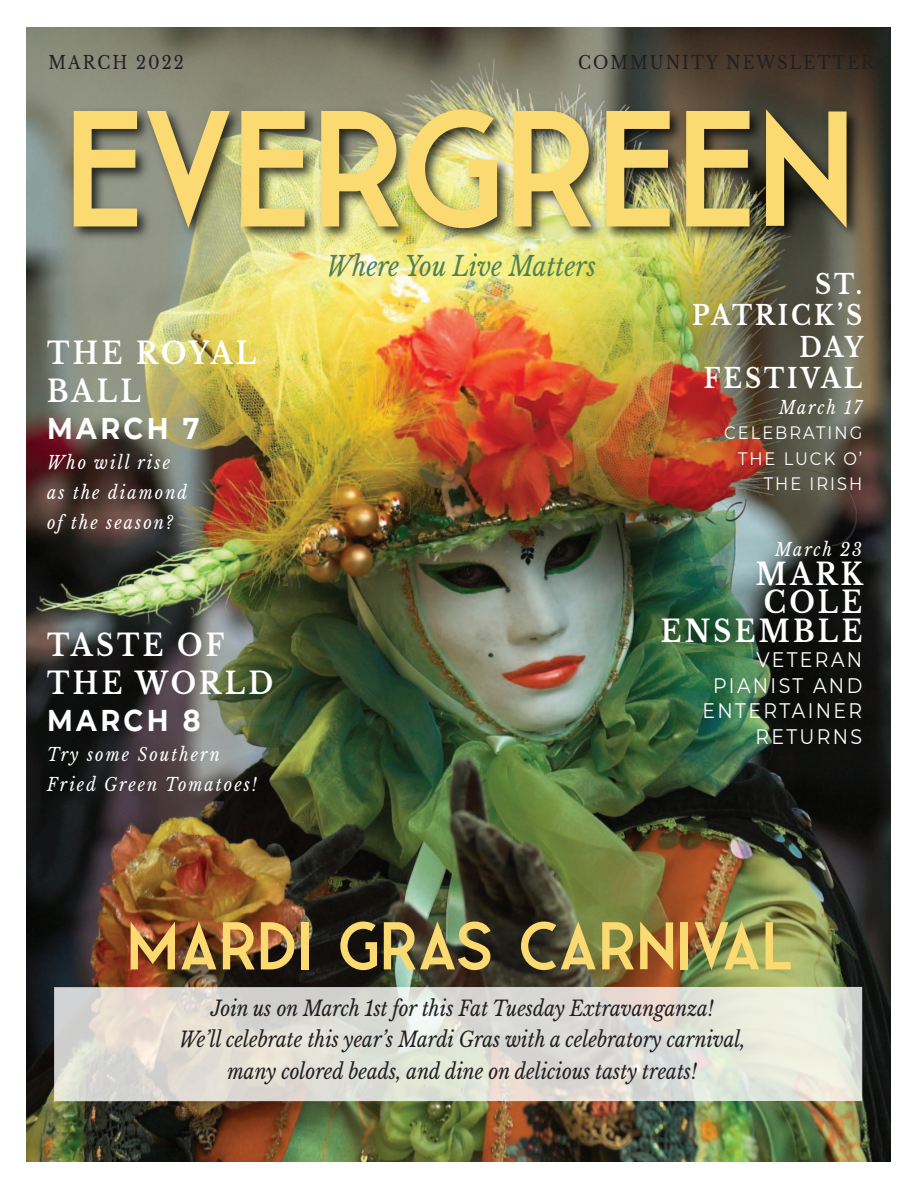
<style>
.page{position:relative;width:918px;height:1188px;background:#fff}
.page>*{position:absolute;margin:0;border:0;box-sizing:border-box;transform-origin:0 0}
.t1{font:700 165px "Leaner";color:#fcda72}
.t2{font:700 67.5px "Leaner";color:#fcda72}
.t3{font:700 30px/28.5px "Libre Baskerville";letter-spacing:.125em;color:#fff;scale:.9 1}
.t4{font:700 30px "Montserrat";letter-spacing:.125em;color:#fff;scale:.9 1}
.t5{font:700 27px/31.5px "Libre Baskerville";letter-spacing:.12em;color:#fff;text-align:right;scale:.9 1}
.t6{font:italic 27px "Libre Baskerville";color:#528154;scale:.9 1}
.t7{font:italic 21px/31.5px "Libre Baskerville";color:#231f20;text-align:center;scale:.9 1}
.t8{font:21px/25.5px "Montserrat";letter-spacing:.125em;color:#fff;text-align:right;scale:.9 1}
.t9{font:italic 18px/30px "Libre Baskerville";letter-spacing:.125em;color:#fff;scale:.9 1}
.t10{font:18px "Libre Baskerville";letter-spacing:.125em;color:#231f20;scale:.9 1}
.t11{font:18px/25.5px "Montserrat";letter-spacing:.125em;color:#fff;text-align:right;scale:.9 1}
</style>
<div class="page">
<img style="left:27px;top:27px;width:864px;height:1134px">
<div style="left:54px;top:987px;width:808px;height:114px;background:#fff;opacity:.8"></div>
<img style="left:26px;top:71px;width:865px;height:272px">
<p class="t10" style="left:49px;top:51px;width:152px">MARCH 2022</p>
<p class="t10" style="left:578px;top:51px;width:330px">COMMUNITY NEWSLETTER</p>
<h1 class="t1" style="left:65px;top:73px;width:791px">EVERGREEN</h1>
<p class="t6" style="left:327px;top:250px;width:301px">Where You Live Matters</p>
<p class="t5" style="left:692px;top:269px;width:191px">ST.<br>PATRICK’S<br>DAY<br>FESTIVAL</p>
<p class="t9" style="left:779px;top:392px;width:94px">March 17</p>
<p class="t11" style="left:724px;top:420px;width:155px">CELEBRATING<br>THE LUCK O’<br>THE IRISH</p>
<h3 class="t3" style="left:47px;top:335px;width:234px;line-height:37.5px">THE ROYAL<br>BALL</h3>
<h3 class="t4" style="left:47px;top:410px;width:171px">MARCH 7</h3>
<p class="t9" style="left:47px;top:448px;width:157px">Who will rise as the diamond of the season?</p>
<h3 class="t3" style="left:47px;top:627px;width:253px;line-height:37.5px">TASTE OF<br>THE WORLD</h3>
<h3 class="t4" style="left:47px;top:702px;width:172px">MARCH 8</h3>
<p class="t9" style="left:47px;top:740px;width:235px">Try some Southern<br>Fried Green Tomatoes!</p>
<p class="t9" style="left:775px;top:535px;width:98px">March 23</p>
<h3 class="t3" style="left:661px;top:560px;width:226px;text-align:right">MARK<br>COLE<br>ENSEMBLE</h3>
<p class="t8" style="left:703px;top:647px;width:179px">VETERAN<br>PIANIST AND<br>ENTERTAINER<br>RETURNS</p>
<h2 class="t2" style="left:127px;top:907px;width:668px">MARDI GRAS CARNIVAL</h2>
<p class="t7" style="left:179px;top:993px;width:631px">Join us on March 1st for this Fat Tuesday Extravanganza!<br>We’ll celebrate this year’s Mardi Gras with a celebratory carnival, many colored beads, and dine on delicious tasty treats!</p>
</div>
